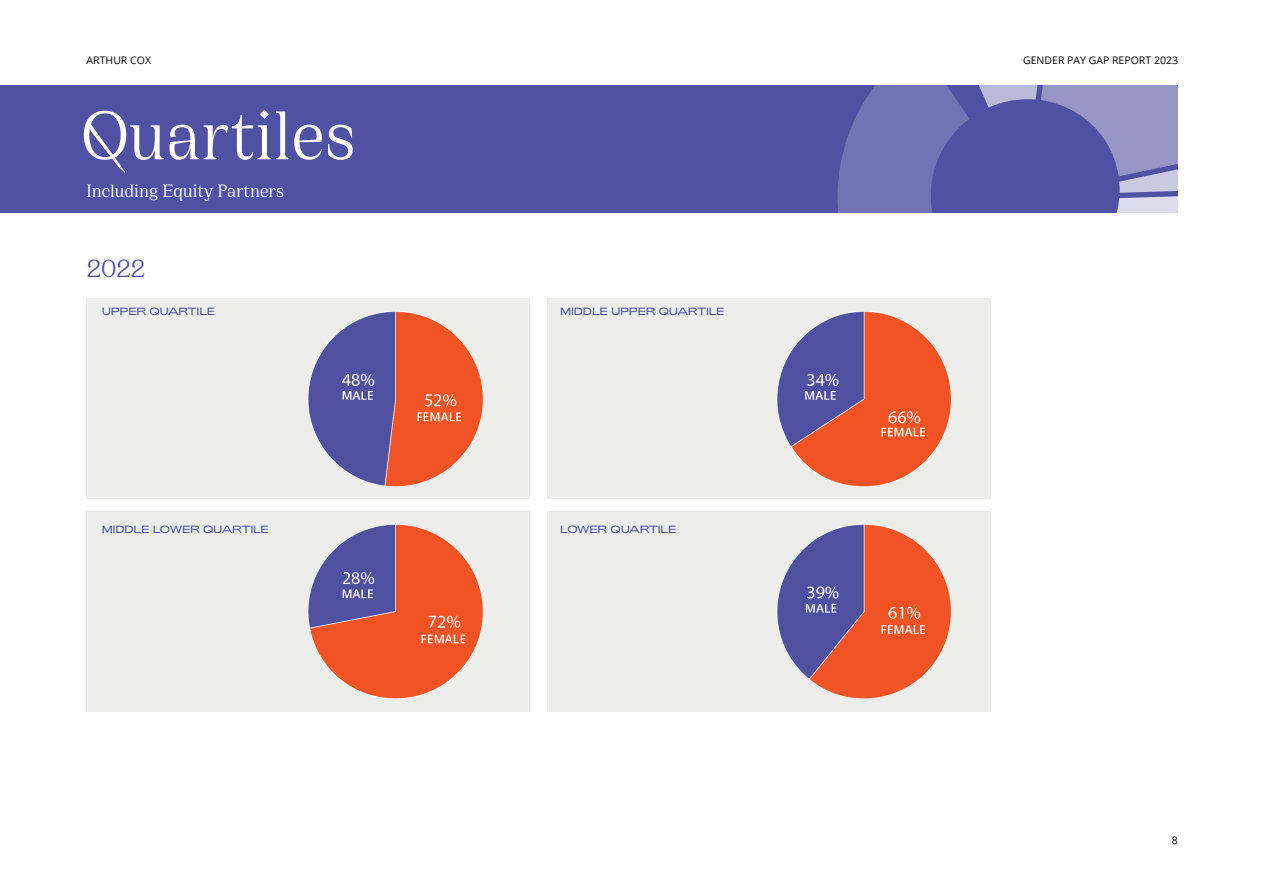
<style>
.page{position:relative;width:1263px;height:893px;background:#fff}
.page>*{position:absolute;margin:0;border:0;box-sizing:border-box;transform-origin:0 0}
.t1{font:75px "Earlsfort";color:#fff}
.t2{font:27px "Earlsfort";color:#5051a2}
.t3{font:19.5px "Earlsfort";letter-spacing:-.005em;color:#fff}
.t4{font:300 10.5px "Adieu";letter-spacing:-.045em;color:#5051a2}
.t5{font:10.5px "Open Sans";color:#040503}
</style>
<div class="page">
<div style="left:0;top:85px;width:1178px;height:128px;background:#5051a2"></div>
<svg style="left:837px;top:85px;width:341px;height:128px"></svg>
<div style="left:86px;top:298px;width:444px;height:201px;background:#edeeec"></div>
<div style="left:547px;top:298px;width:444px;height:201px;background:#edeeec"></div>
<div style="left:86px;top:511px;width:444px;height:201px;background:#edeeec"></div>
<div style="left:547px;top:511px;width:444px;height:201px;background:#edeeec"></div>
<img style="left:308px;top:311px;width:175px;height:176px">
<img style="left:308px;top:524px;width:175px;height:175px">
<img style="left:777px;top:311px;width:175px;height:176px">
<img style="left:777px;top:524px;width:175px;height:175px">
<p class="t5" style="left:87px;top:53px;width:66px">ARTHUR COX</p>
<h1 class="t1" style="left:81px;top:91px;width:276px">Quartiles</h1>
<h3 class="t3" style="left:87px;top:179px;width:199px">Including Equity Partners</h3>
<h2 class="t2" style="left:87px;top:252px;width:60px">2022</h2>
<p class="t4" style="left:102px;top:305px;width:115px">UPPER QUARTILE</p>
<p class="t4" style="left:102px;top:523px;width:169px">MIDDLE LOWER QUARTILE</p>
<p class="t4" style="left:560px;top:305px;width:166px">MIDDLE UPPER QUARTILE</p>
<p class="t4" style="left:560px;top:523px;width:118px">LOWER QUARTILE</p>
<p class="t5" style="left:1023px;top:53px;width:156px">GENDER PAY GAP REPORT 2023</p>
<p class="t5" style="left:1172px;top:833px;width:8px">8</p>
</div>
